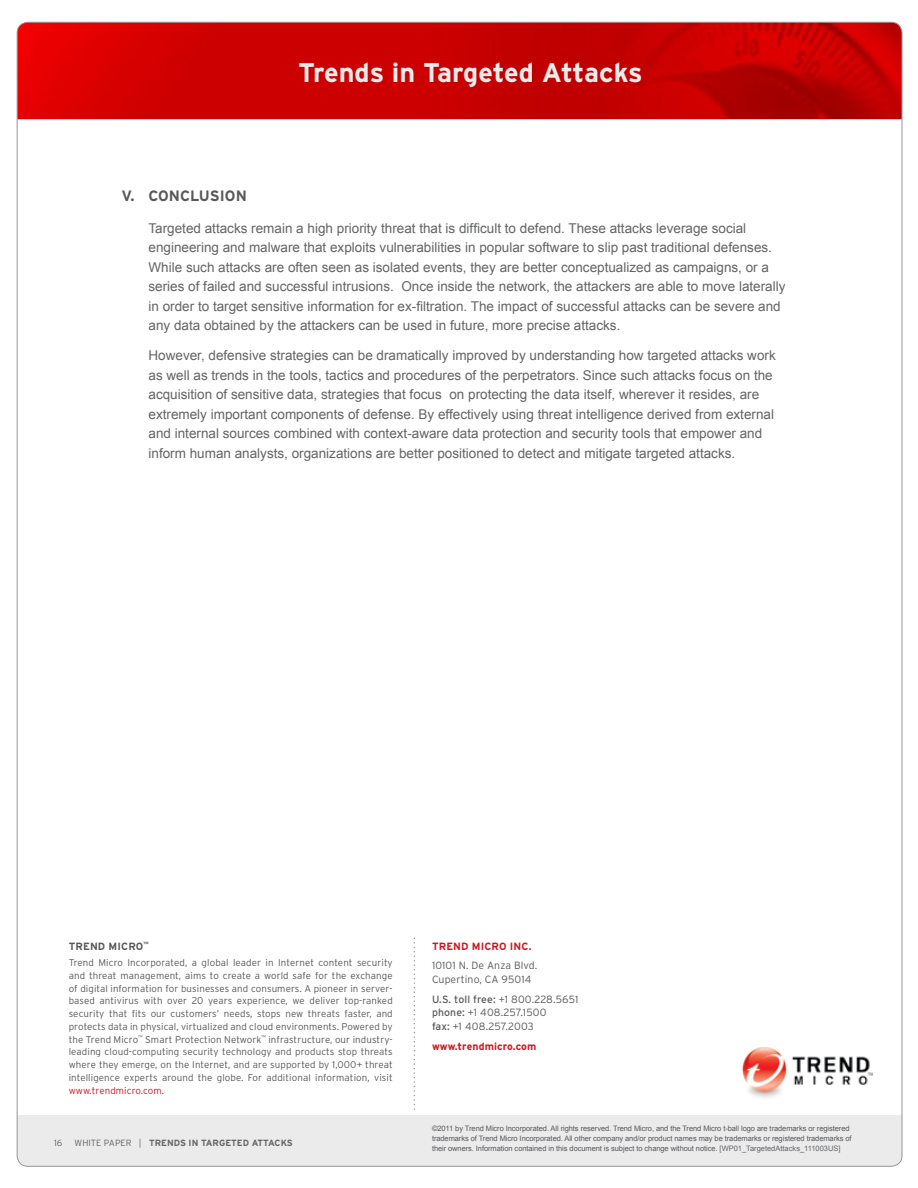
<style>
.page{position:relative;width:918px;height:1188px;background:#fff}
.page>*{position:absolute;margin:0;border:0;box-sizing:border-box;transform-origin:0 0}
.t1{font:700 27px "Interstate";letter-spacing:-.02em;color:#ebebec}
.t2{font:700 15px "Interstate";color:#58595b}
.t3{font:13.5px/19.5px "Arial";color:#636466}
.t4{font:300 10.5px/13.5px "Interstate";letter-spacing:.01em;color:#58595b}
.t5{font:700 10.5px "Interstate";letter-spacing:.01em;color:#ce171e}
.t6{font:700 10.5px "Interstate";color:#58595b}
.t7{font:300 9.75px/12.8px "Interstate";letter-spacing:.01em;color:#58595b;text-align:justify}
.t8{font:700 9px "Interstate";color:#636466}
.t9{font:300 9px "Interstate";color:#636466}
.t10{font:7.5px/9.8px "Arial";letter-spacing:-.01em;color:#58595b}
.t11{font:700 6.15px "Interstate";color:#58595b}
.s1{color:#ce171e}
.s2{font-weight:300}
.s3{font-weight:400}
.s4{color:#636466}
</style>
<div class="page">
<div style="left:17px;top:1115px;width:885px;height:51px;background:#ebebec"></div>
<img style="left:17px;top:22px;width:885px;height:97px">
<img style="left:742px;top:1047px;width:130px;height:51px">
<svg style="left:414px;top:938px;width:1px;height:171px"></svg>
<h1 class="t1" style="left:298px;top:57px;width:346px">Trends in Targeted Attacks</h1>
<p class="t2" style="left:122px;top:187px;width:127px">V. Conclusion</p>
<p class="t3" style="left:148px;top:218px;width:639px">Targeted attacks remain a high priority threat that is difficult to defend. These attacks leverage social engineering and malware that exploits vulnerabilities in popular software to slip past traditional defenses.<br>While such attacks are often seen as isolated events, they are better conceptualized as campaigns, or a series of failed and successful intrusions. Once inside the network, the attackers are able to move laterally in order to target sensitive information for ex-filtration. The impact of successful attacks can be severe and any data obtained by the attackers can be used in future, more precise attacks.</p>
<p class="t3" style="left:148px;top:346px;width:629px">However, defensive strategies can be dramatically improved by understanding how targeted attacks work as well as trends in the tools, tactics and procedures of the perpetrators. Since such attacks focus on the acquisition of sensitive data, strategies that focus on protecting the data itself, wherever it resides, are extremely important components of defense. By effectively using threat intelligence derived from external and internal sources combined with context-aware data protection and security tools that empower and inform human analysts, organizations are better positioned to detect and mitigate targeted attacks.</p>
<p class="t6" style="left:69px;top:940px;width:15px">TREND</p>
<p class="t6" style="left:109px;top:940px;width:16px">MICRO</p>
<p class="t11" style="left:144px;top:941px;width:7px">™</p>
<p class="t7" style="left:69px;top:956px;width:326px">Trend Micro Incorporated, a global leader in Internet content security and threat management, aims to create a world safe for the exchange of digital information for businesses and consumers. A pioneer in server&shy;based antivirus with over 20 years experience, we deliver top-ranked security that fits our customers’ needs, stops new threats faster, and protects data in physical, virtualized and cloud environments. Powered by the Trend Micro<sup>™</sup> Smart Protection Network<sup>™</sup> infrastructure, our industry&shy;leading cloud-computing security technology and products stop threats where they emerge, on the Internet, and are supported by 1,000+ threat intelligence experts around the globe. For additional information, visit <span class="s1">www.trendmicro.com</span>.</p>
<p class="t9" style="left:54px;top:1138px;width:10px">16</p>
<p class="t8" style="left:75px;top:1138px;width:190px"><span class="s2">White Paper |</span> Trends in Targeted Atta</p>
<p class="t8" style="left:275px;top:1138px;width:20px">cks</p>
<p class="t5" style="left:432px;top:940px;width:15px">TREND</p>
<p class="t5" style="left:472px;top:940px;width:16px">MICRO</p>
<p class="t5" style="left:510px;top:940px;width:23px">INC .</p>
<p class="t4" style="left:432px;top:959px;width:106px">10101 N. De Anza Blvd.<br>Cupertino, CA 95014</p>
<p class="t4" style="left:432px;top:992px;width:148px"><span class="s3">U.S. toll free:</span> +1 800.228.5651 <span class="s3">phone:</span> +1 408.257.1500<br><span class="s3">fax:</span> +1 408.257.2003</p>
<p class="t5" style="left:432px;top:1041px;width:106px">www.trendmicro.com</p>
<p class="t10" style="left:432px;top:1124px;width:421px">©2011 by Trend Micro Incorporated. All rights reserved. Trend Micro, and the Trend Micro t-ball logo are trademarks or registered trademarks of Trend Micro Incorporated. All other company and/or product names may be trademarks or registered trademarks of their owners. Information contained in this document is subject to change without notice. <span class="s4">[WP01_TargetedAttacks_111003US]</span></p>
</div>
